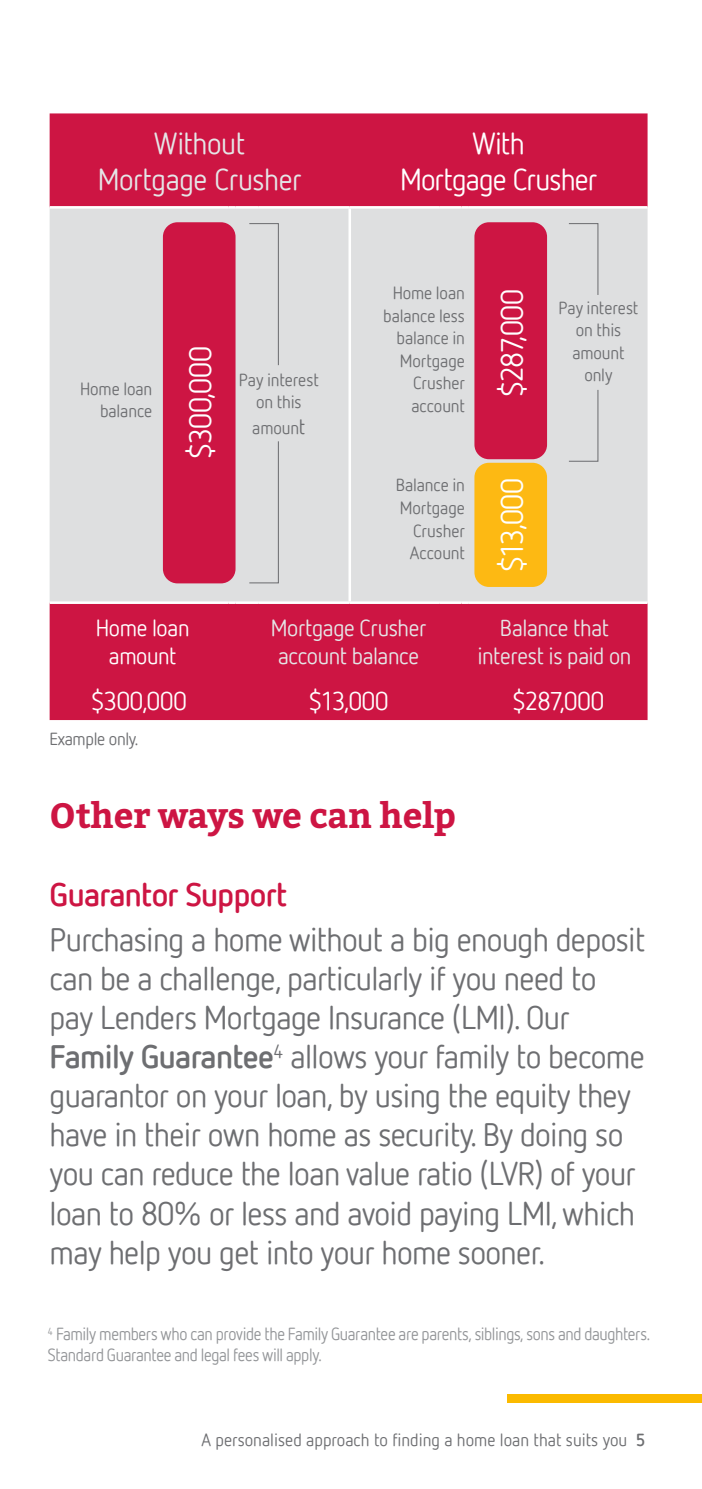
<style>
.page{position:relative;width:702px;height:1489px;background:#fff}
.page>*{position:absolute;margin:0;border:0;box-sizing:border-box;transform-origin:0 0}
.t1{font:700 35px "Bitter";letter-spacing:-.01em;color:#cd1543}
.t2{font:32.5px/39px "Netto Offc";letter-spacing:-.02em;color:#6d6e71}
.t3{font:700 32.5px "Netto Offc";letter-spacing:-.02em;color:#cd1543}
.t4{font:30.75px "Netto Offc";letter-spacing:-.01em;color:#fff}
.t5{font:30px/35.8px "Netto Offc";letter-spacing:-.015em;color:#e5e6e7;text-align:center}
.t6{font:30px/35.8px "Netto Offc";letter-spacing:-.03em;color:#fff;text-align:center}
.t7{font:25.5px "Netto Offc";letter-spacing:-.005em;color:#fff}
.t8{font:23px/28.2px "Netto Offc";letter-spacing:-.015em;color:#e5e6e7;text-align:center}
.t9{font:23px/28.2px "Netto Offc";letter-spacing:-.015em;color:#fff;text-align:center}
.t10{font:17.5px/22.5px "Netto Offc";letter-spacing:-.005em;color:#6d6e71;text-align:right}
.t11{font:17.5px/21px "Netto Offc";letter-spacing:-.02em;color:#939598;scale:.95 1}
.s1{font-size:20.5px}
.s2{font-weight:700}
</style>
<div class="page">
<div style="left:507px;top:1394px;width:195px;height:8px;background:#fbba00"></div>
<div style="left:50px;top:113px;width:597px;height:607px;background:#cd1543"></div>
<div style="left:50px;top:209px;width:597px;height:392px;background:#dedfe0"></div>
<hr style="left:348px;top:209px;width:3px;height:392px;background:#fff">
<hr style="left:50px;top:206px;width:178px;height:3px;background:#fff">
<svg style="left:228px;top:206px;width:8px;height:3px"></svg>
<hr style="left:236px;top:206px;width:22px;height:3px;background:#fff">
<hr style="left:258px;top:206px;width:92px;height:3px;background:#fff">
<hr style="left:350px;top:206px;width:89px;height:3px;background:#fff">
<hr style="left:439px;top:206px;width:22px;height:3px;background:#fff">
<svg style="left:461px;top:206px;width:8px;height:3px"></svg>
<hr style="left:469px;top:206px;width:178px;height:3px;background:#fff">
<hr style="left:50px;top:601px;width:178px;height:3px;background:#fff">
<svg style="left:228px;top:601px;width:8px;height:3px"></svg>
<hr style="left:236px;top:601px;width:22px;height:3px;background:#fff">
<hr style="left:258px;top:601px;width:92px;height:3px;background:#fff">
<hr style="left:350px;top:601px;width:89px;height:3px;background:#fff">
<hr style="left:439px;top:601px;width:22px;height:3px;background:#fff">
<svg style="left:461px;top:601px;width:8px;height:3px"></svg>
<hr style="left:469px;top:601px;width:178px;height:3px;background:#fff">
<div style="left:163px;top:222px;width:72px;height:361px;background:#cd1543;border-radius:15px"></div>
<div style="left:474px;top:222px;width:73px;height:237px;background:#cd1543;border-radius:15px"></div>
<div style="left:474px;top:463px;width:73px;height:124px;background:#fdb913;border-radius:15px"></div>
<svg style="left:248px;top:222px;width:31px;height:144px;background:#d9dadb"></svg>
<svg style="left:248px;top:440px;width:31px;height:144px;background:#d9dadb"></svg>
<svg style="left:568px;top:222px;width:31px;height:74px;background:#d8d9da"></svg>
<svg style="left:568px;top:389px;width:31px;height:73px;background:#d8d9da"></svg>
<p class="t5" style="left:98px;top:125px;width:205px">Without<br>Mortgage Crusher</p>
<p class="t6" style="left:400px;top:125px;width:199px">With<br>Mortgage Crusher</p>
<p class="t10" style="left:80px;top:377px;width:74px">Home loan balance</p>
<p class="t4" style="left:181px;top:459px;width:114px;rotate:-90deg">$300,000</p>
<p class="t10" style="left:239px;top:368px;width:81px;text-align:center">Pay interest on this</p>
<p class="t10" style="left:252px;top:416px;width:55px">amoun<span class="s1">t</span></p>
<p class="t10" style="left:383px;top:281px;width:83px">Home loan balance less balance in<br>Mortgage<br>Crusher account</p>
<p class="t10" style="left:396px;top:473px;width:71px">Balance in<br>Mortgage<br>Crusher<br>Account</p>
<p class="t4" style="left:493px;top:397px;width:109px;rotate:-90deg">$287,000</p>
<p class="t4" style="left:493px;top:572px;width:95px;rotate:-90deg">$13,000</p>
<p class="t10" style="left:558px;top:296px;width:81px;text-align:center">Pay interest on this amount only</p>
<p class="t9" style="left:96px;top:613px;width:95px">Home loan amount</p>
<p class="t8" style="left:271px;top:613px;width:157px">Mortgage Crusher account balance</p>
<p class="t8" style="left:477px;top:613px;width:155px">Balance that interest is paid on</p>
<p class="t7" style="left:91px;top:685px;width:97px">$300,000</p>
<p class="t7" style="left:309px;top:685px;width:81px">$13,000</p>
<p class="t7" style="left:512px;top:685px;width:93px">$287,000</p>
<p class="t10" style="left:50px;top:727px;width:90px">Example only.</p>
<p class="t1" style="left:50px;top:788px;width:408px">Other ways we can help</p>
<p class="t3" style="left:50px;top:874px;width:239px">Guarantor Support</p>
<p class="t2" style="left:50px;top:919px;width:597px">Purchasing a home without a big enough deposit can be a challenge, particularly if you need to pay Lenders Mortgage Insurance (LMI). Our <span class="s2">Family Guarantee</span><sup>4</sup> allows your family to become guarantor on your loan, by using the equity they have in their own home as security. By doing so you can reduce the loan value ratio (LVR) of your loan to 80% or less and avoid paying LMI, which may help you get into your home sooner.</p>
<p class="t11" style="left:48px;top:1323px;width:635px"><sup>4</sup> Family members who can provide the Family Guarantee are parents, siblings, sons and daughters.<br>Standard Guarantee and legal fees will apply.</p>
<p class="t10" style="left:201px;top:1427px;width:445px">A personalised approach to finding a home loan that suits you <span class="s2">5</span></p>
</div>
